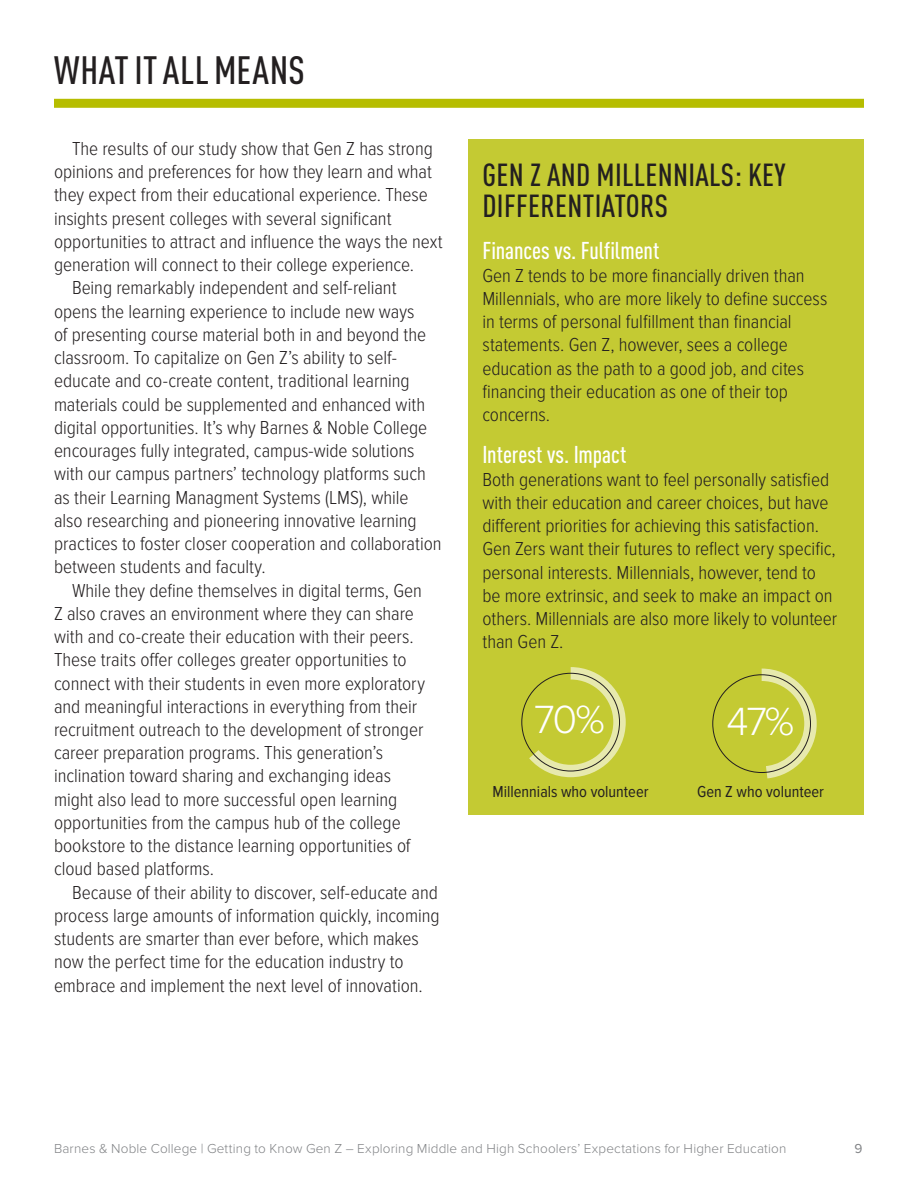
<style>
.page{position:relative;width:918px;height:1188px;background:#fff}
.page>*{position:absolute;margin:0;border:0;box-sizing:border-box;transform-origin:0 0}
.t1{font:300 40.8px "Proxima Nova";color:#fff}
.t2{font:500 condensed 39px "DIN Pro";letter-spacing:.015em;color:#231f20}
.t3{font:500 condensed 31.5px/31.5px "DIN Pro";letter-spacing:.01em;color:#231f20}
.t4{font:500 condensed 24px "DIN Pro";color:#fff}
.t5{font:300 19.5px/23.2px "Proxima Nova Cond";letter-spacing:-.005em;color:#231f20}
.t6{font:16.5px "Proxima Nova Cond";color:#231f20}
.t7{font:300 13.5px "Proxima Nova";letter-spacing:.01em;color:#808285}
.t8{font:13.5px "Proxima Nova";color:#808285}
</style>
<div class="page">
<div style="left:468px;top:140px;width:396px;height:675px;background:#c4ca33"></div>
<div style="left:54px;top:99px;width:810px;height:9px;background:#b6bd00"></div>
<svg style="left:529px;top:667px;width:97px;height:110px"></svg>
<svg style="left:762px;top:669px;width:55px;height:109px"></svg>
<h2 class="t2" style="left:54px;top:41px;width:252px">WHAT IT ALL MEANS</h2>
<p class="t5" style="left:72px;top:137px;width:362px">The results of our study show that Gen Z has strong</p>
<p class="t5" style="left:54px;top:160px;width:379px">opinions and preferences for how they learn and what</p>
<p class="t5" style="left:54px;top:184px;width:375px">they expect from their educational experience. These</p>
<p class="t5" style="left:54px;top:207px;width:339px">insights present colleges with several significant</p>
<p class="t5" style="left:54px;top:230px;width:390px">opportunities to attract and influence the ways the next</p>
<p class="t5" style="left:54px;top:253px;width:362px">generation will connect to their college experience.</p>
<p class="t5" style="left:72px;top:277px;width:326px">Being remarkably independent and self-reliant</p>
<p class="t5" style="left:54px;top:300px;width:362px">opens the learning experience to include new ways</p>
<p class="t5" style="left:54px;top:323px;width:374px">of presenting course material both in and beyond the</p>
<p class="t5" style="left:54px;top:346px;width:344px">classroom. To capitalize on Gen Z’s ability to self-</p>
<p class="t5" style="left:54px;top:370px;width:357px">educate and co-create content, traditional learning</p>
<p class="t5" style="left:54px;top:393px;width:373px">materials could be supplemented and enhanced with</p>
<p class="t5" style="left:54px;top:416px;width:375px">digital opportunities. It’s why Barnes &amp; Noble College</p>
<p class="t5" style="left:54px;top:439px;width:362px">encourages fully integrated, campus-wide solutions</p>
<p class="t5" style="left:54px;top:463px;width:373px">with our campus partners’ technology platforms such</p>
<p class="t5" style="left:54px;top:486px;width:356px">as their Learning Managment Systems (LMS), while</p>
<p class="t5" style="left:54px;top:509px;width:364px">also researching and pioneering innovative learning</p>
<p class="t5" style="left:54px;top:532px;width:389px">practices to foster closer cooperation and collaboration</p>
<p class="t5" style="left:54px;top:556px;width:213px">between students and faculty.</p>
<p class="t5" style="left:72px;top:579px;width:352px">While they define themselves in digital terms, Gen</p>
<p class="t5" style="left:54px;top:602px;width:361px">Z also craves an environment where they can share</p>
<p class="t5" style="left:54px;top:625px;width:361px">with and co-create their education with their peers.</p>
<p class="t5" style="left:54px;top:649px;width:354px">These traits offer colleges greater opportunities to</p>
<p class="t5" style="left:54px;top:672px;width:373px">connect with their students in even more exploratory</p>
<p class="t5" style="left:54px;top:695px;width:365px">and meaningful interactions in everything from their</p>
<p class="t5" style="left:54px;top:718px;width:371px">recruitment outreach to the development of stronger</p>
<p class="t5" style="left:54px;top:742px;width:331px">career preparation programs. This generation’s</p>
<p class="t5" style="left:54px;top:765px;width:339px">inclination toward sharing and exchanging ideas</p>
<p class="t5" style="left:54px;top:788px;width:345px">might also lead to more successful open learning</p>
<p class="t5" style="left:54px;top:811px;width:348px">opportunities from the campus hub of the college</p>
<p class="t5" style="left:54px;top:834px;width:358px">bookstore to the distance learning opportunities of</p>
<p class="t5" style="left:54px;top:858px;width:162px">cloud based platforms.</p>
<p class="t5" style="left:72px;top:881px;width:367px">Because of their ability to discover, self-educate and</p>
<p class="t5" style="left:54px;top:904px;width:387px">process large amounts of information quickly, incoming</p>
<p class="t5" style="left:54px;top:927px;width:366px">students are smarter than ever before, which makes</p>
<p class="t5" style="left:54px;top:951px;width:351px">now the perfect time for the education industry to</p>
<p class="t5" style="left:54px;top:974px;width:370px">embrace and implement the next level of innovation.</p>
<h3 class="t3" style="left:483px;top:156px;width:305px">GEN Z AND MILLENNIALS: KEY<br>DIFFERENTIATORS</h3>
<p class="t4" style="left:482px;top:232px;width:178px">Finances vs. Fulfilment</p>
<p class="t5" style="left:482px;top:264px;width:346px">Gen Z tends to be more financially driven than Millennials, who are more likely to define success in terms of personal fulfillment than financial statements. Gen Z, however, sees a college education as the path to a good job, and cites financing their education as one of their top concerns.</p>
<p class="t4" style="left:482px;top:436px;width:145px">Interest vs. Impact</p>
<p class="t5" style="left:482px;top:468px;width:356px">Both generations want to feel personally satisfied with their education and career choices, but have different priorities for achieving this satisfaction.<br>Gen Zers want their futures to reflect very specific, personal interests. Millennials, however, tend to be more extrinsic, and seek to make an impact on others. Millennials are also more likely to volunteer than Gen Z.</p>
<h1 class="t1" style="left:534px;top:696px;width:72px">70%</h1>
<h1 class="t1" style="left:727px;top:698px;width:69px">47%</h1>
<p class="t6" style="left:493px;top:782px;width:157px">Millennials who volunteer</p>
<p class="t6" style="left:697px;top:782px;width:128px">Gen Z who volunteer</p>
<p class="t7" style="left:54px;top:1140px;width:734px">Barnes &amp; Noble College | Getting to Know Gen Z – Exploring Middle and High Schoolers’ Expectations for Higher Education</p>
<p class="t8" style="left:855px;top:1140px;width:9px">9</p>
</div>
